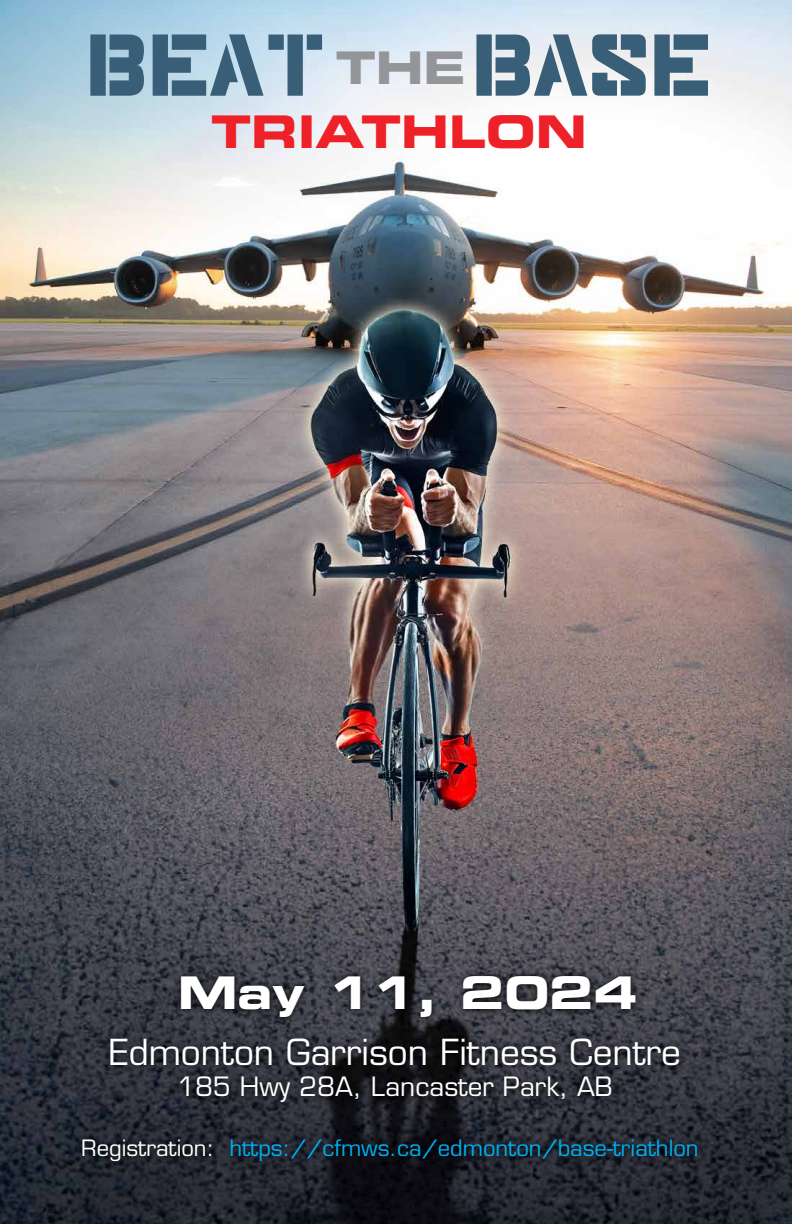
<style>
.page{position:relative;width:792px;height:1224px;background:#fff}
.page>*{position:absolute;margin:0;border:0;box-sizing:border-box;transform-origin:0 0}
.t1{font:98px "Major Snafu";color:#385e78}
.t2{font:45px "Eurostile Bold Extended Two";color:#fff}
.t3{font:45px "Eurostile Bold Extended Two";color:#ed2127}
.t4{font:35px "Eurostile";color:#fff}
.t5{font:26px "Eurostile";color:#fff}
.t6{font:22px "Eurostile";color:#00aeef}
.s1{font-family:"Eurostile Bold Extended Two";font-size:45px;color:#939598}
.s2{color:#fff}
</style>
<div class="page">
<img style="left:0;top:0;width:792px;height:1224px">
<img style="left:167px;top:959px;width:482px;height:64px">
<img style="left:98px;top:1023px;width:594px;height:90px">
<img style="left:70px;top:1126px;width:640px;height:46px">
<h1 class="t1" style="left:86px;top:13px;width:628px">BEAT <span class="s1">THE</span>BASE</h1>
<h2 class="t3" style="left:211px;top:100px;width:377px">TRIATHLON</h2>
<h2 class="t2" style="left:178px;top:961px;width:462px">May 11, 2024</h2>
<h3 class="t4" style="left:109px;top:1031px;width:573px">Edmonton Garrison Fitness Centre</h3>
<p class="t5" style="left:177px;top:1071px;width:437px">185 Hwy 28A, Lancaster Park, AB</p>
<p class="t6" style="left:81px;top:1135px;width:619px"><span class="s2">Registration:</span> https://cfmws.ca/edmonton/base-triathlon</p>
</div>
